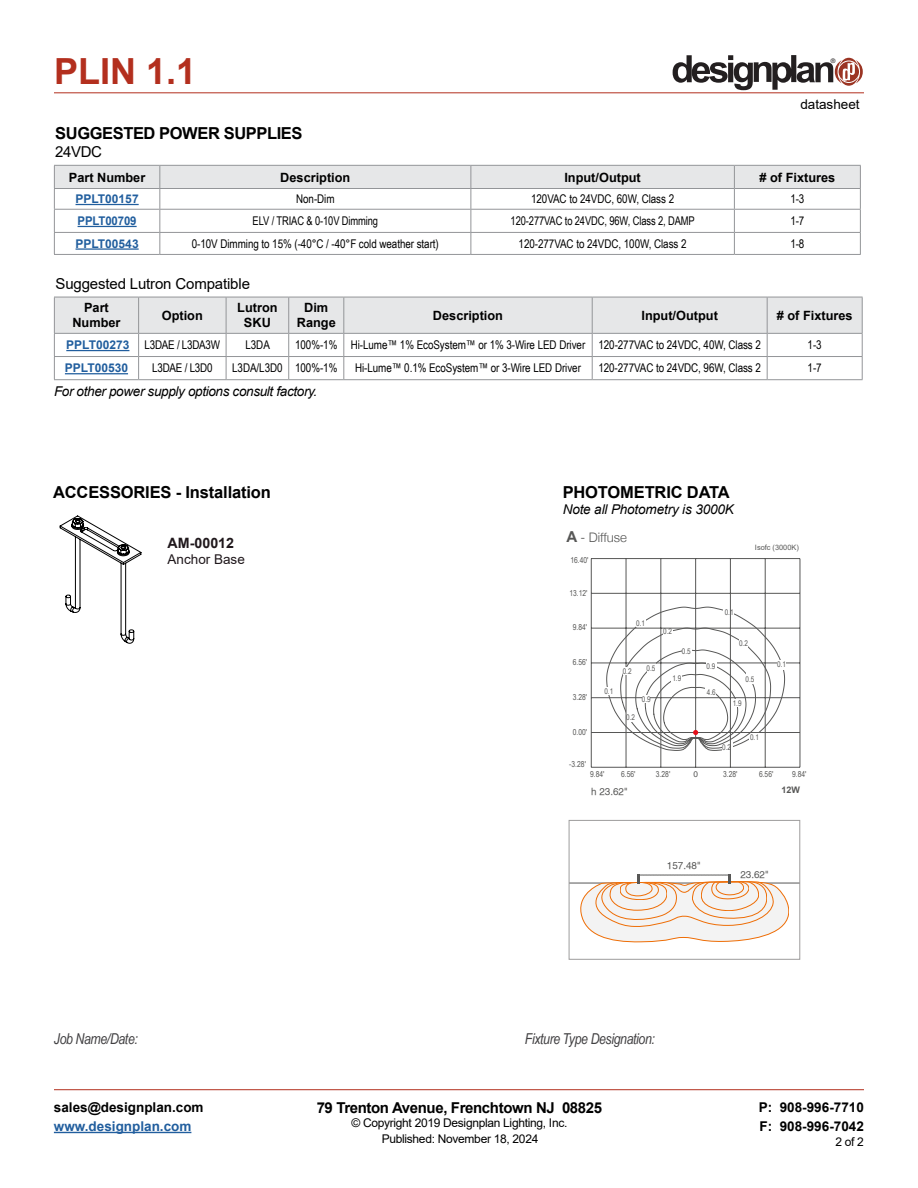
<style>
.page{position:relative;width:918px;height:1188px;background:#fff}
.page>*{position:absolute;margin:0;border:0;box-sizing:border-box;transform-origin:0 0}
.t1{font:700 36px "Arial";color:#b32f1e}
.t2{font:700 22.2px "Arial Narrow";color:#000}
.t3{font:700 16.5px "Arial";letter-spacing:-.01em;color:#000}
.t4{font:italic 15px "Arial Narrow";letter-spacing:-.025em;color:#414042}
.t5{font:700 15px "Arial";letter-spacing:-.025em;color:#000}
.t6{font:15px "Arial";letter-spacing:-.01em;color:#000}
.t7{font:700 14.25px "Arial";color:#20181c}
.t8{font:italic 13.5px "Arial";letter-spacing:-.025em;color:#000}
.t9{font:700 13.5px/19.5px "Arial";color:#000}
.t10{font:700 13.5px "Arial";color:#215e9e}
.t11{font:13.5px "Arial";color:#20181c}
.t12{font:13.5px "Arial";color:#000}
.t13{font:300 13.2px "Helvetica Neue";color:#575756}
.t14{font:700 12.75px/15px "Arial";color:#000;text-align:center}
.t15{font:12px "Arial Narrow";letter-spacing:-.005em;color:#000}
.t16{font:12px "Arial";letter-spacing:-.025em;color:#000}
.t17{font:12px "Arial Narrow";letter-spacing:-.005em;color:#000;scale:.95 1}
.t18{font:700 12px "Arial";color:#215e9e}
.t19{font:700 12px "Arial";color:#215e9e;scale:.95 1}
.t20{font:9.9px "Helvetica";color:#575756}
.t21{font:700 9px "Arial";color:#575756}
.t22{font:8.25px "Arial Narrow";color:#575756}
.t23{font:8.25px "Helvetica";color:#575756}
.t24{font:7.8px "Arial Narrow";color:#575756}
.t25{font:7.35px "Arial";color:#575756}
.t26{font:6.3px "Helvetica";color:#231f20}
.s1{font-family:"Arial";font-weight:700;font-size:15.15px}
</style>
<div class="page">
<hr style="left:54px;top:93px;width:810px;height:1px;background:#b32f1e">
<hr style="left:54px;top:1089px;width:810px;height:1px;background:#b32f1e">
<hr style="left:54px;top:1132px;width:137px;height:1px;background:#215e9e">
<svg style="left:673px;top:55px;width:190px;height:35px"></svg>
<hr style="left:160px;top:254px;width:311px;height:1px;background:#939598">
<hr style="left:471px;top:254px;width:263px;height:1px;background:#939598">
<hr style="left:734px;top:254px;width:127px;height:1px;background:#939598">
<hr style="left:54px;top:254px;width:106px;height:1px;background:#939598">
<svg style="left:54px;top:165px;width:807px;height:89px"></svg>
<hr style="left:76px;top:204px;width:63px;height:1px;background:#215e9e">
<hr style="left:78px;top:226px;width:59px;height:1px;background:#215e9e">
<hr style="left:76px;top:248px;width:63px;height:2px;background:#215e9e">
<hr style="left:569px;top:883px;width:231px;height:1px;background:#575756">
<svg style="left:581px;top:874px;width:208px;height:68px"></svg>
<div style="left:569px;top:820px;width:231px;height:140px;border:1px solid #9e9d9d"></div>
<hr style="left:591px;top:559px;width:1px;height:208px;background:#575756">
<hr style="left:626px;top:559px;width:1px;height:208px;background:#575756">
<hr style="left:661px;top:559px;width:1px;height:208px;background:#575756">
<hr style="left:695px;top:559px;width:1px;height:208px;background:#575756">
<hr style="left:730px;top:559px;width:1px;height:208px;background:#575756">
<hr style="left:765px;top:559px;width:1px;height:208px;background:#575756">
<hr style="left:800px;top:559px;width:1px;height:208px;background:#575756">
<hr style="left:591px;top:767px;width:209px;height:1px;background:#575756">
<hr style="left:591px;top:732px;width:209px;height:1px;background:#575756">
<hr style="left:591px;top:697px;width:209px;height:1px;background:#575756">
<hr style="left:591px;top:663px;width:209px;height:1px;background:#575756">
<hr style="left:591px;top:628px;width:209px;height:1px;background:#575756">
<hr style="left:591px;top:593px;width:209px;height:1px;background:#575756">
<hr style="left:591px;top:558px;width:209px;height:1px;background:#575756">
<div style="left:777px;top:660px;width:9px;height:9px;background:#fff"></div>
<svg style="left:606px;top:607px;width:179px;height:144px"></svg>
<div style="left:706px;top:661px;width:11px;height:8px;background:#fff"></div>
<div style="left:642px;top:695px;width:8px;height:8px;background:#fff"></div>
<svg style="left:60px;top:515px;width:81px;height:129px"></svg>
<hr style="left:54px;top:379px;width:85px;height:1px;background:#939598">
<hr style="left:139px;top:379px;width:87px;height:1px;background:#939598">
<hr style="left:226px;top:379px;width:63px;height:1px;background:#939598">
<hr style="left:289px;top:379px;width:55px;height:1px;background:#939598">
<hr style="left:344px;top:379px;width:248px;height:1px;background:#939598">
<hr style="left:592px;top:379px;width:175px;height:1px;background:#939598">
<svg style="left:54px;top:297px;width:809px;height:82px"></svg>
<hr style="left:767px;top:379px;width:96px;height:1px;background:#939598">
<hr style="left:66px;top:350px;width:63px;height:1px;background:#215e9e">
<hr style="left:65px;top:373px;width:63px;height:1px;background:#215e9e">
<h1 class="t1" style="left:54px;top:46px;width:144px">PLIN 1.1</h1>
<p class="t26" style="left:831px;top:57px;width:6px">®</p>
<p class="t12" style="left:800px;top:95px;width:61px">datasheet</p>
<h3 class="t3" style="left:55px;top:122px;width:249px">SUGGESTED POWER SUPPLIES</h3>
<p class="t6" style="left:55px;top:141px;width:48px">24VDC</p>
<p class="t14" style="left:69px;top:170px;width:78px">Part Number</p>
<p class="t14" style="left:280px;top:170px;width:72px">Description</p>
<p class="t14" style="left:564px;top:170px;width:78px">Input/Output</p>
<p class="t14" style="left:759px;top:170px;width:77px"># of Fixtures</p>
<p class="t18" style="left:76px;top:191px;width:65px">PPLT00157</p>
<p class="t15" style="left:296px;top:190px;width:40px">Non-Dim</p>
<p class="t15" style="left:531px;top:190px;width:145px">120VAC to 24VDC, 60W, Class 2</p>
<p class="t15" style="left:790px;top:190px;width:16px">1-3</p>
<p class="t19" style="left:78px;top:213px;width:64px">PPLT00709</p>
<p class="t17" style="left:253px;top:212px;width:134px">ELV / TRIAC &amp; 0-10V Dimming</p>
<p class="t17" style="left:511px;top:212px;width:195px">120-277VAC to 24VDC, 96W, Class 2, DAMP</p>
<p class="t15" style="left:790px;top:212px;width:16px">1-7</p>
<p class="t18" style="left:76px;top:235px;width:65px">PPLT00543</p>
<p class="t15" style="left:192px;top:235px;width:248px">0-10V Dimming to 15% (-40°C / -40°F cold weather start)</p>
<p class="t15" style="left:519px;top:235px;width:169px">120-277VAC to 24VDC, 100W, Class 2</p>
<p class="t15" style="left:790px;top:235px;width:16px">1-8</p>
<p class="t6" style="left:56px;top:274px;width:196px">Suggested Lutron Compatible</p>
<p class="t14" style="left:72px;top:301px;width:50px">Part<br>Number</p>
<p class="t14" style="left:162px;top:308px;width:43px">Option</p>
<p class="t14" style="left:237px;top:301px;width:42px">Lutron<br>SKU</p>
<p class="t14" style="left:297px;top:301px;width:40px">Dim<br>Range</p>
<p class="t14" style="left:433px;top:308px;width:72px">Description</p>
<p class="t14" style="left:641px;top:308px;width:78px">Input/Output</p>
<p class="t14" style="left:777px;top:308px;width:77px"># of Fixtures</p>
<p class="t18" style="left:66px;top:337px;width:65px">PPLT00273</p>
<p class="t15" style="left:145px;top:336px;width:77px">L3DAE / L3DA3W</p>
<p class="t15" style="left:245px;top:336px;width:26px">L3DA</p>
<p class="t15" style="left:295px;top:336px;width:467px">100%-1% Hi-Lume™ 1% EcoSystem™ or 1% 3-Wire LED Driver 120-277VAC to 24VDC, 40W, Class 2</p>
<p class="t15" style="left:808px;top:336px;width:16px">1-3</p>
<p class="t18" style="left:65px;top:360px;width:65px">PPLT00530</p>
<p class="t15" style="left:152px;top:359px;width:62px">L3DAE / L3D0</p>
<p class="t15" style="left:232px;top:359px;width:107px">L3DA/L3D0 100%-1%</p>
<p class="t15" style="left:355px;top:359px;width:227px">Hi-Lume™ 0.1% EcoSystem™ or 3-Wire LED Driver</p>
<p class="t15" style="left:598px;top:359px;width:164px">120-277VAC to 24VDC, 96W, Class 2</p>
<p class="t15" style="left:808px;top:359px;width:16px">1-7</p>
<p class="t8" style="left:54px;top:383px;width:265px">For other power supply options consult factory.</p>
<h3 class="t3" style="left:53px;top:480px;width:219px">ACCESSORIES - Installation</h3>
<p class="t7" style="left:168px;top:533px;width:68px">AM-00012</p>
<p class="t11" style="left:168px;top:550px;width:79px">Anchor Base</p>
<h3 class="t3" style="left:563px;top:481px;width:169px">PHOTOMETRIC DATA</h3>
<p class="t8" style="left:563px;top:501px;width:173px">Note all Photometry is 3000K</p>
<h2 class="t2" style="left:566px;top:478px;width:73px">PLIN 1.1</h2>
<p class="t13" style="left:566px;top:529px;width:62px"><span class="s1">A</span> - Diffuse</p>
<p class="t22" style="left:570px;top:554px;width:20px">16.40'</p>
<p class="t25" style="left:755px;top:542px;width:45px">Isofc (3000K)</p>
<p class="t22" style="left:569px;top:587px;width:20px">13.12'</p>
<p class="t22" style="left:573px;top:621px;width:16px">9.84'</p>
<p class="t22" style="left:573px;top:656px;width:16px">6.56'</p>
<p class="t22" style="left:573px;top:691px;width:16px">3.28'</p>
<p class="t22" style="left:573px;top:726px;width:16px">0.00'</p>
<p class="t22" style="left:569px;top:758px;width:18px">-3.28'</p>
<p class="t24" style="left:604px;top:686px;width:10px">0.1</p>
<p class="t24" style="left:636px;top:618px;width:10px">0.1</p>
<p class="t24" style="left:623px;top:665px;width:10px">0.2</p>
<p class="t24" style="left:647px;top:662px;width:10px">0.5</p>
<p class="t24" style="left:642px;top:693px;width:10px">0.9</p>
<p class="t24" style="left:626px;top:711px;width:10px">0.2</p>
<p class="t24" style="left:663px;top:626px;width:10px">0.2</p>
<p class="t24" style="left:682px;top:645px;width:10px">0.5</p>
<p class="t24" style="left:725px;top:606px;width:10px">0.1</p>
<p class="t24" style="left:707px;top:660px;width:10px">0.9</p>
<p class="t24" style="left:739px;top:637px;width:10px">0.2</p>
<p class="t24" style="left:672px;top:672px;width:10px">1.9</p>
<p class="t24" style="left:746px;top:673px;width:10px">0.5</p>
<p class="t24" style="left:733px;top:697px;width:10px">1.9</p>
<p class="t24" style="left:707px;top:686px;width:10px">4.6</p>
<p class="t24" style="left:722px;top:742px;width:10px">0.2</p>
<p class="t24" style="left:750px;top:731px;width:10px">0.1</p>
<p class="t24" style="left:777px;top:658px;width:10px">0.1</p>
<p class="t22" style="left:590px;top:768px;width:16px">9.84'</p>
<p class="t22" style="left:792px;top:768px;width:16px">9.84'</p>
<p class="t22" style="left:621px;top:768px;width:16px">6.56'</p>
<p class="t22" style="left:656px;top:768px;width:16px">3.28'</p>
<p class="t22" style="left:723px;top:768px;width:16px">3.28'</p>
<p class="t22" style="left:759px;top:768px;width:16px">6.56'</p>
<p class="t23" style="left:694px;top:769px;width:6px">0</p>
<p class="t20" style="left:591px;top:785px;width:38px">h 23.62"</p>
<p class="t20" style="left:667px;top:860px;width:35px">157.48"</p>
<p class="t21" style="left:781px;top:784px;width:20px">12W</p>
<p class="t20" style="left:740px;top:869px;width:30px">23.62"</p>
<p class="t4" style="left:54px;top:1028px;width:85px">Job Name/Date:</p>
<p class="t4" style="left:525px;top:1029px;width:132px">Fixture Type Designation:</p>
<p class="t9" style="left:54px;top:1097px;width:151px">sales@designplan.com</p>
<p class="t10" style="left:54px;top:1117px;width:139px">www.designplan.com</p>
<p class="t5" style="left:317px;top:1097px;width:287px">79 Trenton Avenue, Frenchtown NJ 08825</p>
<p class="t16" style="left:351px;top:1115px;width:217px">© Copyright 2019 Designplan Lighting, Inc.</p>
<p class="t9" style="left:759px;top:1097px;width:107px">P: 908-996-7710<br>F: 908-996-7042</p>
<p class="t16" style="left:382px;top:1130px;width:158px">Published: November 18, 2024</p>
<p class="t16" style="left:835px;top:1133px;width:30px">2 of 2</p>
</div>
